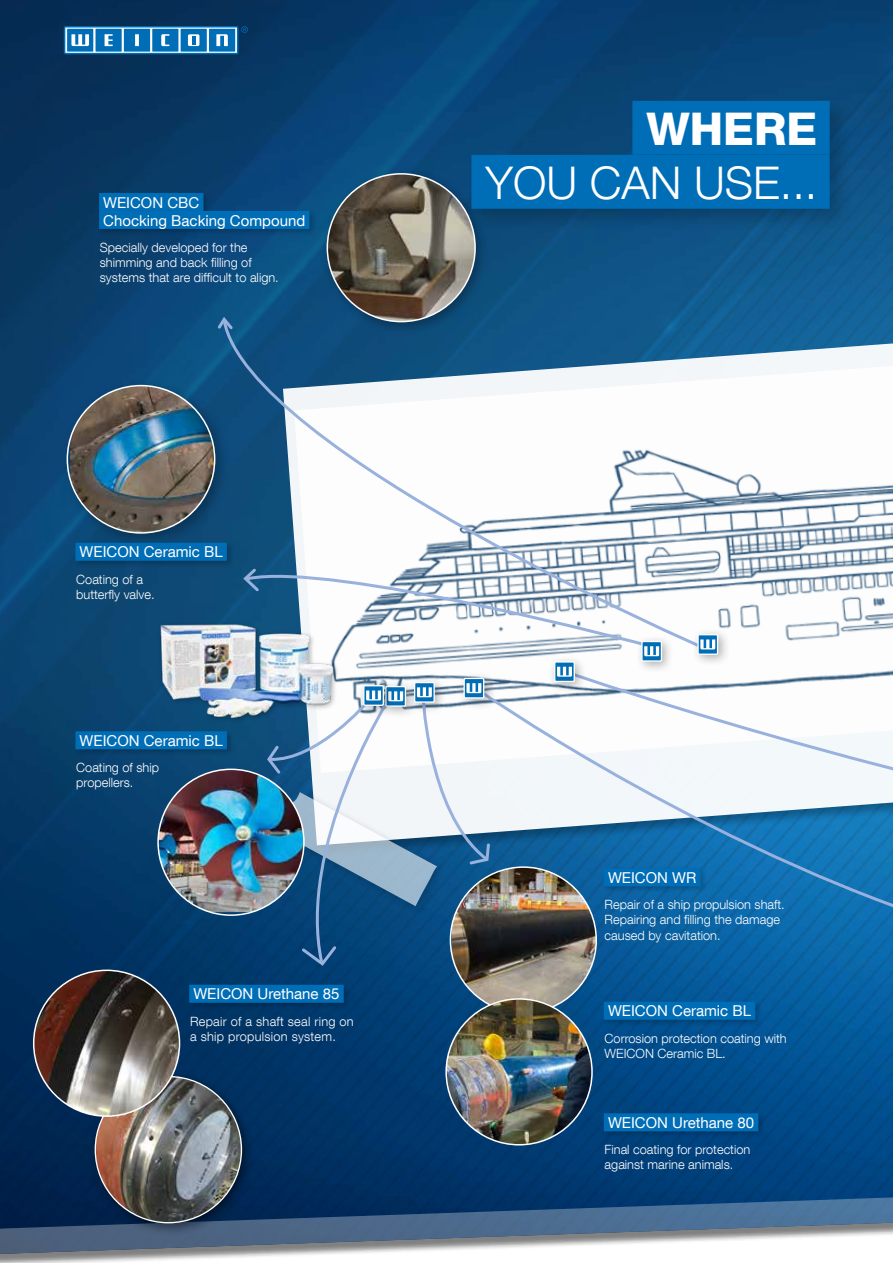
<style>
.page{position:relative;width:893px;height:1263px;background:#fff}
.page>*{position:absolute;margin:0;border:0;box-sizing:border-box;transform-origin:0 0}
.t1{font:300 45px "Helvetica Neue LT Com";color:#fff}
.t2{font:800 45px "Helvetica Neue LT Com";color:#fff}
.t3{font:15px/18px "Helvetica Neue LT Com";color:#fff}
.t4{font:300 12.75px/15.3px "Helvetica Neue LT Com";color:#fff}
.t5{font:300 12.75px/15.3px "Helvetica Neue LT Com";letter-spacing:.02em;color:#fff}
</style>
<div class="page">
<img style="left:0;top:0;width:893px;height:1164px">
<svg style="left:0;top:1164px;width:893px;height:95px;background:#49698a"></svg>
<svg style="left:64px;top:26px;width:184px;height:28px;background:#3e8ec3"></svg>
<svg style="left:283px;top:307px;width:610px;height:59px;fill:#146299"></svg>
<img style="left:349px;top:366px;width:544px;height:323px">
<svg style="left:215px;top:314px;width:20px;height:18px"></svg>
<div style="left:59px;top:377px;width:172px;height:172px;background:#000;opacity:.3"></div>
<img style="left:70px;top:386px;width:145px;height:147px">
<svg style="left:221px;top:317px;width:486px;height:334px"></svg>
<div style="left:88px;top:1069px;width:167px;height:168px;background:#000;opacity:.5"></div>
<img style="left:95px;top:1076px;width:146px;height:147px;border-radius:73px">
<div style="left:320px;top:167px;width:169px;height:168px;background:#000;opacity:.3"></div>
<img style="left:327px;top:174px;width:148px;height:148px;border-radius:74px">
<div style="left:691px;top:628px;width:39px;height:39px;background:#000;opacity:.3"></div>
<svg style="left:698px;top:635px;width:20px;height:19px"></svg>
<div style="left:697px;top:634px;width:21px;height:21px;border:1px solid #fff"></div>
<svg style="left:700px;top:639px;width:15px;height:10px"></svg>
<div style="left:466px;top:96px;width:387px;height:136px;background:#000;opacity:.2"></div>
<div style="left:632px;top:101px;width:198px;height:54px;background:#006eb7"></div>
<div style="left:471px;top:155px;width:359px;height:54px;background:#006eb7"></div>
<div style="left:98px;top:191px;width:219px;height:46px;background:#000;opacity:.2"></div>
<div style="left:99px;top:193px;width:104px;height:18px;background:#006eb7"></div>
<div style="left:99px;top:211px;width:210px;height:18px;background:#006eb7"></div>
<div style="left:74px;top:541px;width:160px;height:27px;background:#000;opacity:.2"></div>
<div style="left:75px;top:543px;width:152px;height:18px;background:#006eb7"></div>
<div style="left:635px;top:635px;width:39px;height:39px;background:#000;opacity:.3"></div>
<svg style="left:642px;top:641px;width:19px;height:20px"></svg>
<div style="left:641px;top:641px;width:21px;height:21px;border:1px solid #fff"></div>
<svg style="left:241px;top:561px;width:418px;height:95px"></svg>
<div style="left:379px;top:680px;width:39px;height:39px;background:#000;opacity:.3"></div>
<div style="left:188px;top:983px;width:163px;height:27px;background:#000;opacity:.2"></div>
<div style="left:189px;top:985px;width:155px;height:18px;background:#006eb7"></div>
<img style="left:34px;top:970px;width:146px;height:146px;border-radius:73px">
<img style="left:149px;top:608px;width:200px;height:117px">
<div style="left:602px;top:1000px;width:161px;height:27px;background:#000;opacity:.2"></div>
<div style="left:604px;top:1002px;width:151px;height:18px;background:#006eb7"></div>
<div style="left:602px;top:1111px;width:164px;height:27px;background:#000;opacity:.2"></div>
<div style="left:604px;top:1113px;width:154px;height:18px;background:#006eb7"></div>
<div style="left:408px;top:676px;width:39px;height:39px;background:#000;opacity:.3"></div>
<div style="left:414px;top:682px;width:21px;height:21px;border:1px solid #fff"></div>
<img style="left:452px;top:939px;width:144px;height:70px">
<img style="left:446px;top:999px;width:146px;height:146px;border-radius:73px">
<div style="left:357px;top:679px;width:39px;height:39px;background:#000;opacity:.3"></div>
<div style="left:74px;top:730px;width:160px;height:27px;background:#000;opacity:.2"></div>
<div style="left:75px;top:731px;width:152px;height:18px;background:#006eb7"></div>
<img style="left:158px;top:769px;width:107px;height:143px">
<svg style="left:587px;top:669px;width:306px;height:20px"></svg>
<div style="left:548px;top:655px;width:39px;height:39px;background:#000;opacity:.3"></div>
<div style="left:555px;top:662px;width:19px;height:19px;background:#006eb7"></div>
<div style="left:554px;top:661px;width:21px;height:21px;border:1px solid #fff"></div>
<svg style="left:557px;top:667px;width:15px;height:10px"></svg>
<svg style="left:492px;top:689px;width:401px;height:250px"></svg>
<div style="left:457px;top:672px;width:39px;height:39px;background:#000;opacity:.3"></div>
<div style="left:464px;top:678px;width:20px;height:20px;background:#006eb7"></div>
<div style="left:463px;top:678px;width:21px;height:21px;border:1px solid #fff"></div>
<svg style="left:265px;top:683px;width:227px;height:285px"></svg>
<p class="t3" style="left:103px;top:193px;width:204px">WEICON CBC<br>Chocking Backing Compound</p>
<p class="t4" style="left:100px;top:239px;width:180px">Specially developed for the shimming and back filling of systems that are difficult to align.</p>
<p class="t3" style="left:80px;top:543px;width:145px">WEICON Ceramic BL</p>
<p class="t4" style="left:76px;top:571px;width:80px">Coating of a butterfly valve.</p>
<p class="t3" style="left:80px;top:731px;width:145px">WEICON Ceramic BL</p>
<p class="t4" style="left:76px;top:760px;width:84px">Coating of ship propellers.</p>
<p class="t3" style="left:193px;top:985px;width:148px">WEICON Urethane 85</p>
<p class="t5" style="left:190px;top:1013px;width:165px">Repair of a shaft seal ring on a ship propulsion system.</p>
<h1 class="t2" style="left:647px;top:102px;width:172px">WHERE</h1>
<h1 class="t1" style="left:486px;top:155px;width:333px">YOU CAN USE...</h1>
<p class="t3" style="left:608px;top:868px;width:90px">WEICON WR</p>
<p class="t4" style="left:605px;top:897px;width:182px">Repair of a ship propulsion shaft.<br>Repairing and filling the damage caused by cavitation.</p>
<p class="t3" style="left:608px;top:1002px;width:145px">WEICON Ceramic BL</p>
<p class="t4" style="left:605px;top:1030px;width:184px">Corrosion protection coating with<br>WEICON Ceramic BL.</p>
<p class="t3" style="left:608px;top:1113px;width:148px">WEICON Urethane 80</p>
<p class="t4" style="left:605px;top:1142px;width:147px">Final coating for protection against marine animals.</p>
</div>
